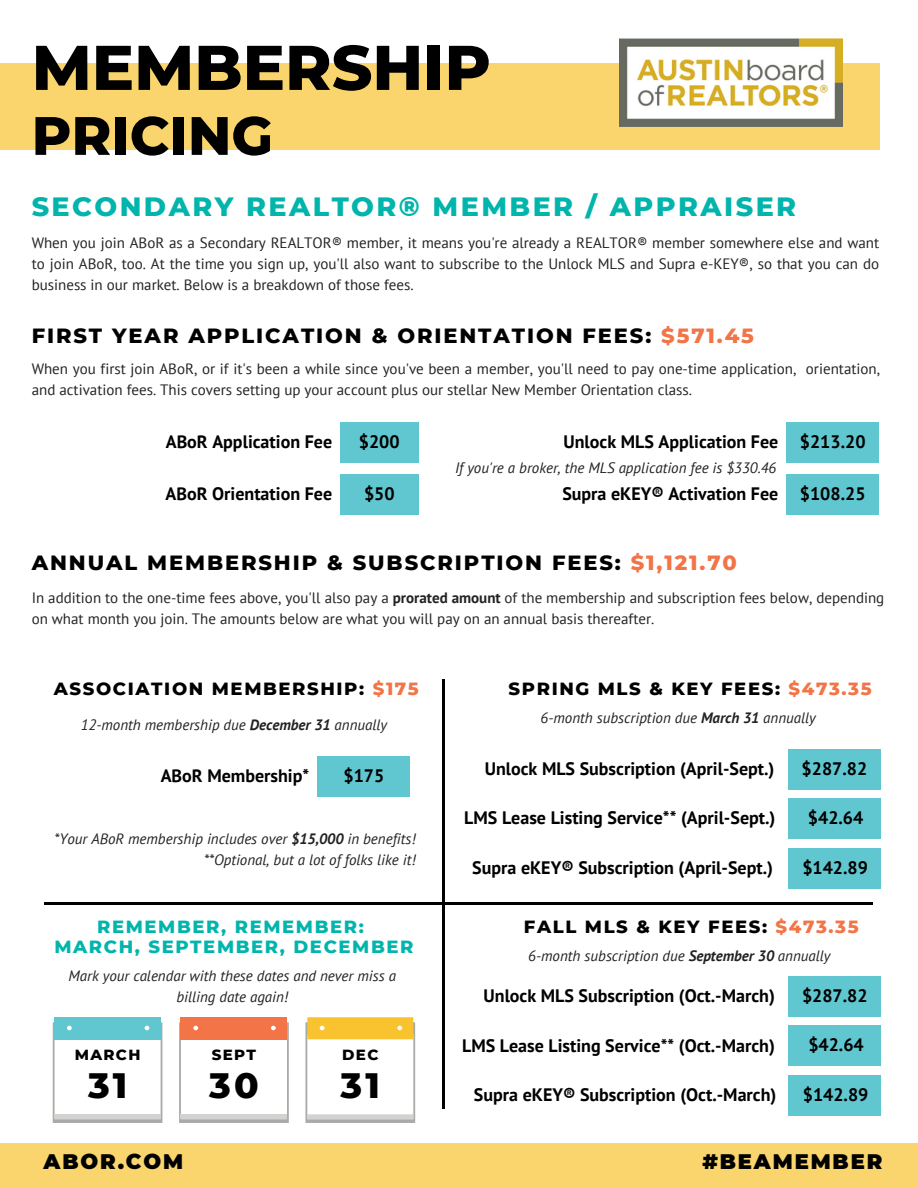
<style>
.page{position:relative;width:918px;height:1188px;background:#fff}
.page>*{position:absolute;margin:0;border:0;box-sizing:border-box;transform-origin:0 0}
.t1{font:800 63px "Montserrat";color:#000}
.t2{font:800 54px "Montserrat";color:#000}
.t3{font:800 36px "Montserrat";color:#000}
.t4{font:800 27px "Montserrat";letter-spacing:.09em;color:#01b5ad}
.t5{font:800 21px "Montserrat";letter-spacing:.09em;color:#000}
.t6{font:900 21px "Montserrat";letter-spacing:.09em;color:#000}
.t7{font:700 18px "PT Sans";color:#000}
.t8{font:800 18px "Montserrat";letter-spacing:.09em;color:#000}
.t9{font:800 18px/20.2px "Montserrat";letter-spacing:.09em;color:#01b5ad;text-align:center}
.t10{font:15px/21px "PT Sans";color:#222}
.t11{font:italic 15px/21px "PT Sans";color:#222;text-align:center}
.t12{font:800 15px "Montserrat";letter-spacing:.09em;color:#000}
.s1{color:#f27447}
.s2{font-weight:700}
</style>
<div class="page">
<div style="left:0;top:1143px;width:918px;height:45px;background:#fad56d"></div>
<div style="left:0;top:63px;width:879px;height:87px;background:#fad56d"></div>
<div style="left:340px;top:422px;width:78px;height:41px;background:#60c7d0"></div>
<div style="left:340px;top:474px;width:78px;height:40px;background:#60c7d0"></div>
<div style="left:786px;top:422px;width:93px;height:41px;background:#60c7d0"></div>
<div style="left:786px;top:474px;width:93px;height:40px;background:#60c7d0"></div>
<div style="left:317px;top:756px;width:92px;height:40px;background:#60c7d0"></div>
<div style="left:788px;top:749px;width:93px;height:41px;background:#60c7d0"></div>
<div style="left:788px;top:798px;width:93px;height:41px;background:#60c7d0"></div>
<div style="left:788px;top:848px;width:93px;height:41px;background:#60c7d0"></div>
<div style="left:788px;top:977px;width:93px;height:40px;background:#60c7d0"></div>
<div style="left:788px;top:1026px;width:93px;height:40px;background:#60c7d0"></div>
<div style="left:788px;top:1076px;width:93px;height:40px;background:#60c7d0"></div>
<hr style="left:443px;top:679px;width:1px;height:429px;background:#000">
<hr style="left:44px;top:903px;width:828px;height:1px;background:#000">
<img style="left:620px;top:38px;width:222px;height:88px">
<div style="left:307px;top:1017px;width:106px;height:22px;background:#f9c32f"></div>
<svg style="left:305px;top:1021px;width:111px;height:102px"></svg>
<div style="left:181px;top:1017px;width:106px;height:22px;background:#f27447"></div>
<svg style="left:179px;top:1021px;width:110px;height:102px"></svg>
<div style="left:55px;top:1017px;width:106px;height:22px;background:#60c7d0"></div>
<svg style="left:52px;top:1021px;width:111px;height:102px"></svg>
<h1 class="t1" style="left:32px;top:29px;width:461px">MEMBERSHIP</h1>
<h1 class="t2" style="left:32px;top:103px;width:243px">PRICING</h1>
<h4 class="t4" style="left:32px;top:190px;width:766px">SECONDARY REALTOR® MEMBER / APPRAISER</h4>
<h5 class="t10" style="left:32px;top:232px;width:849px;text-align:justify">When you join ABoR as a Secondary REALTOR® member, it means you're already a REALTOR® member somewhere else and want to join ABoR, too. At the time you sign up, you'll also want to subscribe to the Unlock MLS and Supra e-KEY®, so that you can do business in our market. Below is a breakdown of those fees.</h5>
<p class="t5" style="left:32px;top:322px;width:724px">FIRST YEAR APPLICATION &amp; ORIENTATION FEES: <span class="s1">$571.45</span></p>
<h5 class="t10" style="left:32px;top:358px;width:850px">When you first join ABoR, or if it's been a while since you've been a member, you'll need to pay one-time application, orientation, and activation fees. This covers setting up your account plus our stellar New Member Orientation class.</h5>
<p class="t7" style="left:166px;top:430px;width:168px">ABoR Application Fee</p>
<p class="t7" style="left:359px;top:430px;width:42px">$200</p>
<h2 class="t7" style="left:166px;top:481px;width:168px">ABoR Orientation Fee</h2>
<p class="t7" style="left:364px;top:481px;width:32px">$50</p>
<h3 class="t7" style="left:564px;top:430px;width:216px">Unlock MLS Application Fee</h3>
<p class="t7" style="left:800px;top:430px;width:67px">$213.20</p>
<h5 class="t7" style="left:562px;top:481px;width:217px">Supra eKEY® Activation Fee</h5>
<h5 class="t7" style="left:800px;top:481px;width:67px">$108.25</h5>
<h5 class="t11" style="left:455px;top:457px;width:323px">If you're a broker, the MLS application fee is $330.46</h5>
<p class="t5" style="left:32px;top:550px;width:707px">ANNUAL MEMBERSHIP &amp; SUBSCRIPTION FEES: <span class="s1">$1,121.70</span></p>
<p class="t10" style="left:32px;top:587px;width:854px">In addition to the one-time fees above, you'll also pay a <span class="s2">prorated amount</span> of the membership and subscription fees below, depending on what month you join. The amounts below are what you will pay on an annual basis thereafter.</p>
<h5 class="t8" style="left:54px;top:678px;width:367px">ASSOCIATION MEMBERSHIP: <span class="s1">$175</span></h5>
<h5 class="t11" style="left:81px;top:714px;width:308px">12-month membership due <span class="s2">December 31</span> annually</h5>
<p class="t8" style="left:509px;top:678px;width:364px">SPRING MLS &amp; KEY FEES: <span class="s1">$473.35</span></p>
<p class="t11" style="left:541px;top:707px;width:277px">6-month subscription due <span class="s2">March 31</span> annually</p>
<h3 class="t7" style="left:161px;top:764px;width:150px">ABoR Membership*</h3>
<p class="t7" style="left:344px;top:764px;width:42px">$175</p>
<h4 class="t7" style="left:802px;top:757px;width:67px">$287.82</h4>
<h4 class="t7" style="left:808px;top:806px;width:57px">$42.64</h4>
<p class="t7" style="left:472px;top:856px;width:302px">Supra eKEY® Subscription (April-Sept.)</p>
<p class="t7" style="left:802px;top:856px;width:67px">$142.89</p>
<h5 class="t7" style="left:485px;top:757px;width:291px">Unlock MLS Subscription (April-Sept.)</h5>
<h5 class="t7" style="left:464px;top:806px;width:313px">LMS Lease Listing Service** (April-Sept.)</h5>
<h5 class="t11" style="left:55px;top:828px;width:362px">*Your ABoR membership includes over <span class="s2">$15,000</span> in benefits!</h5>
<p class="t11" style="left:204px;top:848px;width:213px">**Optional, but a lot of folks like it!</p>
<h6 class="t9" style="left:54px;top:916px;width:361px">REMEMBER, REMEMBER:<br>MARCH, SEPTEMBER, DECEMBER</h6>
<p class="t11" style="left:69px;top:965px;width:329px">Mark your calendar with these dates and never miss a billing date again!</p>
<h6 class="t12" style="left:75px;top:1046px;width:67px">MARCH</h6>
<p class="t12" style="left:212px;top:1046px;width:46px">SEPT</p>
<p class="t12" style="left:342px;top:1046px;width:38px">DEC</p>
<p class="t3" style="left:88px;top:1063px;width:41px">31</p>
<p class="t3" style="left:209px;top:1063px;width:51px">30</p>
<h6 class="t3" style="left:341px;top:1063px;width:41px">31</h6>
<h5 class="t6" style="left:44px;top:1149px;width:141px">ABOR.COM</h5>
<h5 class="t8" style="left:524px;top:915px;width:336px">FALL MLS &amp; KEY FEES: <span class="s1">$473.35</span></h5>
<h5 class="t11" style="left:528px;top:945px;width:304px">6-month subscription due <span class="s2">September 30</span> annually</h5>
<h5 class="t7" style="left:484px;top:984px;width:293px">Unlock MLS Subscription (Oct.-March)</h5>
<h5 class="t7" style="left:462px;top:1034px;width:314px">LMS Lease Listing Service** (Oct.-March)</h5>
<h5 class="t7" style="left:802px;top:984px;width:67px">$287.82</h5>
<h5 class="t7" style="left:808px;top:1033px;width:57px">$42.64</h5>
<h5 class="t7" style="left:474px;top:1083px;width:304px">Supra eKEY® Subscription (Oct.-March)</h5>
<h5 class="t7" style="left:803px;top:1083px;width:67px">$142.89</h5>
<h4 class="t6" style="left:702px;top:1149px;width:181px">#BEAMEMBER</h4>
</div>
